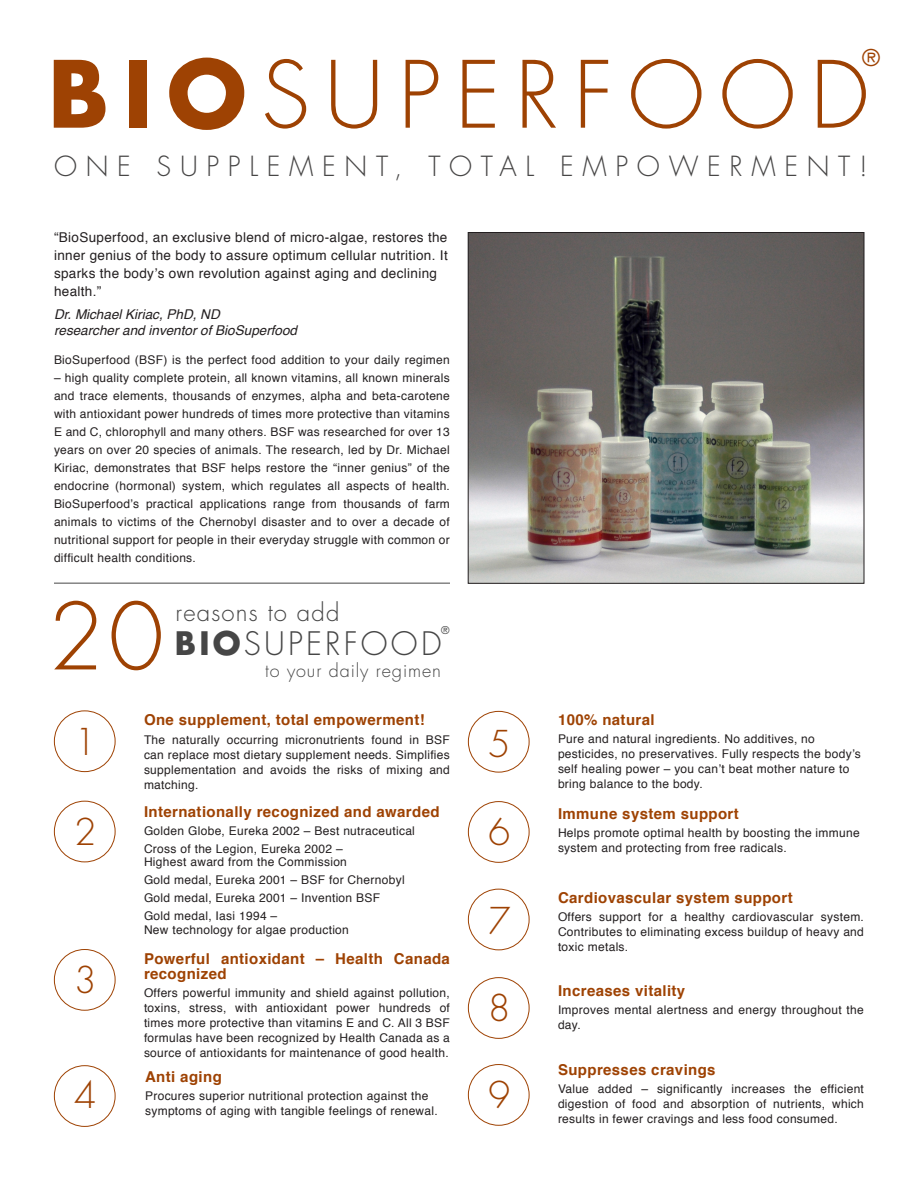
<style>
.page{position:relative;width:918px;height:1188px;background:#fff}
.page>*{position:absolute;margin:0;border:0;box-sizing:border-box;transform-origin:0 0}
.t1{font:300 90px "Futura";letter-spacing:.16em;color:#9e4203}
.t2{font:300 36px "Futura";color:#9e4203}
.t3{font:300 31.5px "Futura";letter-spacing:.1em;color:#464646}
.t4{font:300 27px "Futura";letter-spacing:.32em;color:#474646}
.t5{font:300 24px "Futura";letter-spacing:.05em;color:#464646}
.t6{font:22.5px "Futura";color:#9e4203}
.t7{font:300 18px "Futura";letter-spacing:.05em;color:#464646}
.t8{font:700 15px/15px "Helvetica";letter-spacing:.025em;color:#9e4203}
.t9{font:13.5px/18px "Helvetica";letter-spacing:.025em;color:#231f20}
.t10{font:italic 13.5px "Helvetica";color:#231f20}
.t11{font:12px/15px "Helvetica";letter-spacing:.025em;color:#231f20;text-align:justify}
.t12{font:10.5px "Futura";color:#464646}
.s1{font-weight:700}
</style>
<div class="page">
<img style="left:470px;top:234px;width:392px;height:348px">
<div style="left:468px;top:232px;width:396px;height:352px;border:1px solid #231f20"></div>
<hr style="left:54px;top:583px;width:396px;height:1px;background:#464646">
<div style="left:54px;top:711px;width:62px;height:61px;border:1px solid #9e4203;border-radius:50%"></div>
<div style="left:54px;top:949px;width:62px;height:62px;border:1px solid #9e4203;border-radius:50%"></div>
<div style="left:468px;top:801px;width:62px;height:62px;border:1px solid #9e4203;border-radius:50%"></div>
<div style="left:468px;top:889px;width:62px;height:61px;border:1px solid #9e4203;border-radius:50%"></div>
<div style="left:54px;top:1065px;width:62px;height:62px;border:1px solid #9e4203;border-radius:50%"></div>
<div style="left:468px;top:977px;width:62px;height:62px;border:1px solid #9e4203;border-radius:50%"></div>
<div style="left:468px;top:1064px;width:62px;height:62px;border:1px solid #9e4203;border-radius:50%"></div>
<div style="left:468px;top:711px;width:62px;height:61px;border:1px solid #9e4203;border-radius:50%"></div>
<div style="left:54px;top:801px;width:62px;height:61px;border:1px solid #9e4203;border-radius:50%"></div>
<p class="t6" style="left:862px;top:42px;width:19px">®</p>
<p class="t1" style="left:48px;top:37px;width:823px"><span class="s1">BIO</span>SUPERFOOD</p>
<p class="t4" style="left:54px;top:149px;width:815px">ONE SUPPLEMENT, TOTAL EMPOWERMENT!</p>
<p class="t9" style="left:54px;top:229px;width:395px">“BioSuperfood, an exclusive blend of micro-algae, restores the inner genius of the body to assure optimum cellular nutrition. It sparks the body’s own revolution against aging and declining health.”</p>
<p class="t10" style="left:54px;top:304px;width:167px">Dr. Michael Kiriac, PhD, ND</p>
<p class="t10" style="left:54px;top:320px;width:245px">researcher and inventor of BioSuperfood</p>
<p class="t11" style="left:54px;top:353px;width:397px">BioSuperfood (BSF) is the perfect food addition to your daily regimen</p>
<p class="t11" style="left:54px;top:370px;width:397px;line-height:18px">– high quality complete protein, all known vitamins, all known minerals and trace elements, thousands of enzymes, alpha and beta-carotene with antioxidant power hundreds of times more protective than vitamins E and C, chlorophyll and many others. BSF was researched for over 13 years on over 20 species of animals. The research, led by Dr. Michael Kiriac, demonstrates that BSF helps restore the “inner genius” of the endocrine (hormonal) system, which regulates all aspects of health.<br>BioSuperfood’s practical applications range from thousands of farm animals to victims of the Chernobyl disaster and to over a decade of nutritional support for people in their everyday struggle with common or difficult health conditions.</p>
<p class="t1" style="left:48px;top:579px;width:118px">20</p>
<p class="t5" style="left:176px;top:596px;width:166px">reasons to add</p>
<p class="t12" style="left:441px;top:623px;width:10px">®</p>
<p class="t3" style="left:175px;top:623px;width:268px"><span class="s1">BIO</span>SUPERFOOD</p>
<p class="t7" style="left:265px;top:658px;width:177px">to your daily regimen</p>
<p class="t2" style="left:74px;top:718px;width:24px">1</p>
<p class="t2" style="left:74px;top:809px;width:24px">2</p>
<p class="t2" style="left:74px;top:957px;width:24px">3</p>
<p class="t2" style="left:74px;top:1072px;width:24px">4</p>
<p class="t8" style="left:144px;top:713px;width:282px">One supplement, total empowerment!</p>
<p class="t11" style="left:144px;top:733px;width:307px">The naturally occurring micronutrients found in BSF can replace most dietary supplement needs. Simplifies supplementation and avoids the risks of mixing and matching.</p>
<p class="t8" style="left:144px;top:804px;width:297px">Internationally recognized and awarded</p>
<p class="t11" style="left:144px;top:823px;width:272px">Golden Globe, Eureka 2002 – Best nutraceutical</p>
<p class="t11" style="left:144px;top:841px;width:200px">Cross of the Legion, Eureka 2002 –</p>
<p class="t11" style="left:144px;top:855px;width:204px">Highest award from the Commission</p>
<p class="t11" style="left:144px;top:873px;width:262px">Gold medal, Eureka 2001 – BSF for Chernobyl</p>
<p class="t11" style="left:144px;top:891px;width:238px">Gold medal, Eureka 2001 – Invention BSF</p>
<p class="t11" style="left:144px;top:909px;width:135px">Gold medal, Iasi 1994 –</p>
<p class="t11" style="left:144px;top:922px;width:206px">New technology for algae production</p>
<p class="t8" style="left:144px;top:952px;width:307px">Powerful antioxidant – Health Canada recognized</p>
<p class="t11" style="left:144px;top:986px;width:307px">Offers powerful immunity and shield against pollution, toxins, stress, with antioxidant power hundreds of times more protective than vitamins E and C. All 3 BSF formulas have been recognized by Health Canada as a source of antioxidants for maintenance of good health.</p>
<p class="t8" style="left:145px;top:1070px;width:78px">Anti aging</p>
<p class="t11" style="left:145px;top:1089px;width:294px">Procures superior nutritional protection against the symptoms of aging with tangible feelings of renewal.</p>
<p class="t2" style="left:488px;top:720px;width:24px">5</p>
<p class="t2" style="left:488px;top:809px;width:24px">6</p>
<p class="t2" style="left:488px;top:898px;width:24px">7</p>
<p class="t2" style="left:488px;top:985px;width:24px">8</p>
<p class="t2" style="left:488px;top:1072px;width:24px">9</p>
<p class="t8" style="left:558px;top:713px;width:98px">100% natural</p>
<p class="t11" style="left:558px;top:732px;width:304px;text-align:left">Pure and natural ingredients. No additives, no pesticides, no preservatives. Fully respects the body’s self healing power – you can’t beat mother nature to bring balance to the body.</p>
<p class="t8" style="left:558px;top:806px;width:182px">Immune system support</p>
<p class="t11" style="left:558px;top:825px;width:303px">Helps promote optimal health by boosting the immune system and protecting from free radicals.</p>
<p class="t8" style="left:558px;top:890px;width:236px">Cardiovascular system support</p>
<p class="t11" style="left:558px;top:910px;width:307px">Offers support for a healthy cardiovascular system.<br>Contributes to eliminating excess buildup of heavy and toxic metals.</p>
<p class="t8" style="left:558px;top:983px;width:129px">Increases vitality</p>
<p class="t11" style="left:558px;top:1003px;width:307px">Improves mental alertness and energy throughout the day.</p>
<p class="t8" style="left:558px;top:1063px;width:159px">Suppresses cravings</p>
<p class="t11" style="left:558px;top:1082px;width:307px">Value added – significantly increases the efficient digestion of food and absorption of nutrients, which results in fewer cravings and less food consumed.</p>
</div>
